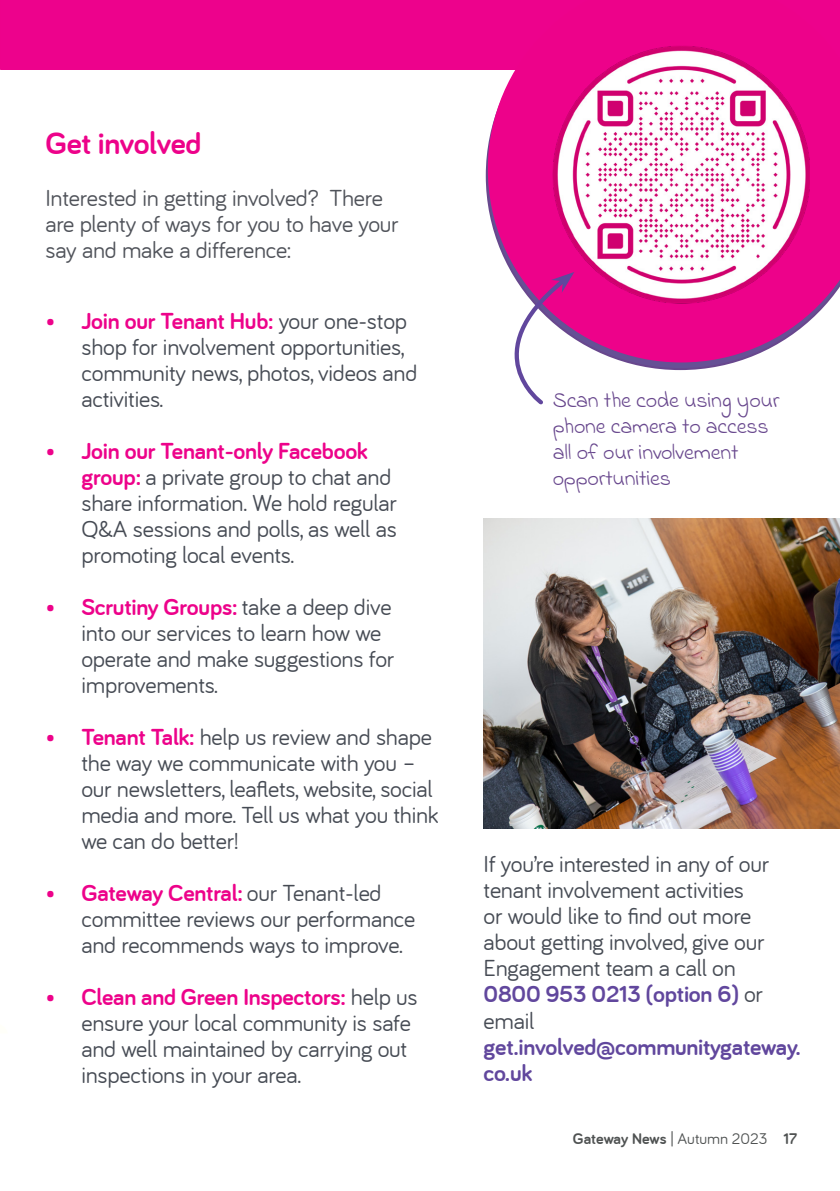
<style>
.page{position:relative;width:840px;height:1191px;background:#fff}
.page>*{position:absolute;margin:0;border:0;box-sizing:border-box;transform-origin:0 0}
.t1{font:700 32px "Bariol";letter-spacing:-.01em;color:#ed028a}
.t2{font:24px/26px "Bariol";letter-spacing:-.01em;color:#464b54}
.t3{font:24px/26px "Bariol";letter-spacing:-.01em;color:#50535a}
.t4{font:700 24px/26px "Bariol";letter-spacing:-.01em;color:#61479d}
.t5{font:22px/26px "Indie Flower";letter-spacing:-.01em;color:#68478d}
.t6{font:700 16px "Bariol";color:#4f5252}
.s1{font-weight:700;color:#ed028a}
.s2{font-weight:400;color:#464b54}
.s3{font-weight:400}
</style>
<div class="page">
<div style="left:0;top:0;width:839px;height:69px;background:#ed028c"></div>
<svg style="left:487px;top:69px;width:352px;height:293px;background:#e8299a"></svg>
<img style="left:552px;top:46px;width:257px;height:257px">
<svg style="left:487px;top:272px;width:87px;height:133px"></svg>
<img style="left:483px;top:519px;width:356px;height:309px">
<p class="t1" style="left:45px;top:125px;width:157px">Get involved</p>
<p class="t3" style="left:45px;top:185px;width:354px">Interested in getting involved? There are plenty of ways for you to have your say and make a difference:</p>
<p class="t2" style="left:81px;top:308px;width:337px;text-indent:-36px"><span class="s1">• Join our Tenant Hub:</span> your one-stop shop for involvement opportunities, community news, photos, videos and activities.</p>
<p class="t2" style="left:81px;top:438px;width:317px;text-indent:-36px"><span class="s1">• Join our Tenant-only Facebook group:</span> a private group to chat and share information. We hold regular<br>Q&amp;A sessions and polls, as well as promoting local events.</p>
<p class="t2" style="left:81px;top:594px;width:314px;text-indent:-36px"><span class="s1">• Scrutiny Groups:</span> take a deep dive into our services to learn how we operate and make suggestions for improvements.</p>
<p class="t2" style="left:81px;top:724px;width:358px;text-indent:-36px"><span class="s1">• Tenant Talk:</span> help us review and shape the way we communicate with you – our newsletters, leaflets, website, social media and more. Tell us what you think we can do better!</p>
<p class="t2" style="left:81px;top:880px;width:335px;text-indent:-36px"><span class="s1">• Gateway Central:</span> our Tenant-led committee reviews our performance and recommends ways to improve.</p>
<p class="t2" style="left:81px;top:984px;width:337px;text-indent:-36px"><span class="s1">• Clean and Green Inspectors:</span> help us ensure your local community is safe and well maintained by carrying out inspections in your area.</p>
<p class="t5" style="left:552px;top:387px;width:228px">Scan the code using your phone camera to access all of our involvement opportunities</p>
<p class="t2" style="left:483px;top:851px;width:287px">If you’re interested in any of our tenant involvement activities<br>or would like to find out more about getting involved, give our<br>Engagement team a call on</p>
<p class="t4" style="left:483px;top:981px;width:281px">0800 953 0213 (option 6) <span class="s2">or email</span></p>
<p class="t4" style="left:483px;top:1033px;width:318px">get.involved@communitygateway. co.uk</p>
<p class="t6" style="left:572px;top:1129px;width:225px">Gateway News <span class="s3">| Autumn 2023</span> 17</p>
</div>
